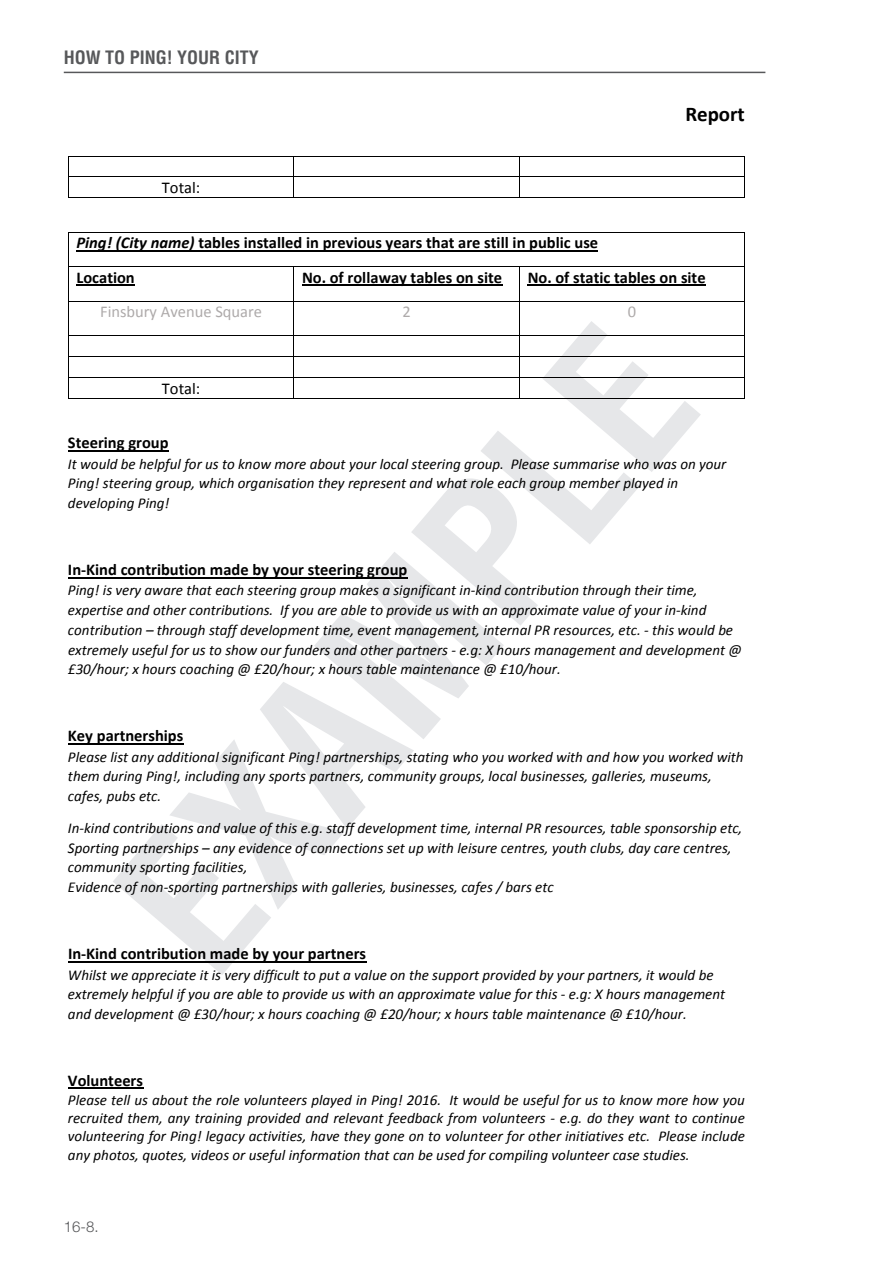
<style>
.page{position:relative;width:893px;height:1263px;background:#fff}
.page>*{position:absolute;margin:0;border:0;box-sizing:border-box;transform-origin:0 0}
.t1{font:700 21px "Calibri";color:#000}
.t2{font:700 condensed 18px "Helvetica CE";color:#57585a}
.t3{font:700 16.5px/34.5px "Calibri";color:#000}
.t4{font:16.5px "Calibri";color:#aeaaaa}
.t5{font:16.5px "Calibri";color:#000}
.t6{font:italic 15px/19.8px "Calibri";color:#000}
.t7{font:300 15px "Helvetica Neue LT Std";color:#57585a}
.s1{font-style:italic}
</style>
<div class="page">
<hr style="left:64px;top:72px;width:701px;height:1px;background:#57585a">
<svg style="left:113px;top:321px;width:588px;height:654px"></svg>
<hr style="left:69px;top:156px;width:225px;height:1px;background:#000">
<hr style="left:294px;top:156px;width:225px;height:1px;background:#000">
<hr style="left:520px;top:156px;width:224px;height:1px;background:#000">
<hr style="left:69px;top:177px;width:225px;height:1px;background:#000">
<hr style="left:294px;top:177px;width:225px;height:1px;background:#000">
<hr style="left:520px;top:177px;width:224px;height:1px;background:#000">
<svg style="left:68px;top:156px;width:1px;height:42px"></svg>
<hr style="left:69px;top:198px;width:225px;height:1px;background:#000">
<hr style="left:294px;top:198px;width:225px;height:1px;background:#000">
<svg style="left:519px;top:156px;width:1px;height:42px"></svg>
<hr style="left:520px;top:198px;width:224px;height:1px;background:#000">
<svg style="left:744px;top:156px;width:1px;height:42px"></svg>
<hr style="left:76px;top:250px;width:522px;height:1px;background:#000">
<hr style="left:69px;top:232px;width:675px;height:1px;background:#000">
<hr style="left:68px;top:233px;width:1px;height:33px;background:#000">
<hr style="left:744px;top:233px;width:1px;height:33px;background:#000">
<hr style="left:76px;top:285px;width:59px;height:1px;background:#000">
<hr style="left:302px;top:285px;width:200px;height:1px;background:#000">
<hr style="left:528px;top:285px;width:178px;height:1px;background:#000">
<hr style="left:69px;top:266px;width:225px;height:1px;background:#000">
<hr style="left:294px;top:266px;width:225px;height:1px;background:#000">
<hr style="left:520px;top:266px;width:224px;height:1px;background:#000">
<hr style="left:68px;top:267px;width:1px;height:34px;background:#000">
<hr style="left:294px;top:267px;width:1px;height:34px;background:#000">
<hr style="left:519px;top:267px;width:1px;height:34px;background:#000">
<hr style="left:744px;top:267px;width:1px;height:34px;background:#000">
<hr style="left:69px;top:301px;width:225px;height:1px;background:#000">
<hr style="left:294px;top:301px;width:225px;height:1px;background:#000">
<hr style="left:520px;top:301px;width:224px;height:1px;background:#000">
<hr style="left:68px;top:302px;width:1px;height:33px;background:#000">
<hr style="left:294px;top:302px;width:1px;height:33px;background:#000">
<hr style="left:519px;top:302px;width:1px;height:33px;background:#000">
<hr style="left:744px;top:302px;width:1px;height:33px;background:#000">
<hr style="left:69px;top:335px;width:225px;height:1px;background:#000">
<hr style="left:294px;top:335px;width:225px;height:1px;background:#000">
<hr style="left:520px;top:335px;width:224px;height:1px;background:#000">
<hr style="left:69px;top:356px;width:225px;height:1px;background:#000">
<hr style="left:294px;top:356px;width:225px;height:1px;background:#000">
<hr style="left:520px;top:356px;width:224px;height:1px;background:#000">
<hr style="left:69px;top:377px;width:225px;height:1px;background:#000">
<hr style="left:294px;top:377px;width:225px;height:1px;background:#000">
<hr style="left:520px;top:377px;width:224px;height:1px;background:#000">
<svg style="left:68px;top:335px;width:1px;height:64px"></svg>
<hr style="left:69px;top:398px;width:225px;height:1px;background:#000">
<svg style="left:294px;top:336px;width:1px;height:62px"></svg>
<hr style="left:294px;top:398px;width:225px;height:1px;background:#000">
<svg style="left:519px;top:335px;width:1px;height:64px"></svg>
<hr style="left:520px;top:398px;width:224px;height:1px;background:#000">
<svg style="left:744px;top:335px;width:1px;height:64px"></svg>
<hr style="left:68px;top:450px;width:101px;height:1px;background:#000">
<hr style="left:68px;top:577px;width:339px;height:1px;background:#000">
<hr style="left:68px;top:743px;width:115px;height:1px;background:#000">
<hr style="left:68px;top:961px;width:298px;height:1px;background:#000">
<hr style="left:68px;top:1088px;width:75px;height:1px;background:#000">
<p class="t2" style="left:64px;top:46px;width:197px">HOW TO PING! YOUR CITY</p>
<p class="t5" style="left:162px;top:177px;width:40px">Total:</p>
<p class="t1" style="left:685px;top:100px;width:61px">Report</p>
<p class="t3" style="left:76px;top:226px;width:523px"><span class="s1">Ping! (City name)</span> tables installed in previous years that are still in public use<br>Location</p>
<p class="t3" style="left:302px;top:260px;width:202px">No. of rollaway tables on site</p>
<p class="t3" style="left:528px;top:260px;width:180px">No. of static tables on site</p>
<p class="t4" style="left:100px;top:301px;width:163px">Finsbury Avenue Square</p>
<p class="t4" style="left:403px;top:301px;width:10px">2</p>
<p class="t4" style="left:628px;top:301px;width:10px">0</p>
<p class="t5" style="left:162px;top:378px;width:40px">Total:</p>
<p class="t3" style="left:68px;top:426px;width:102px">Steering group</p>
<p class="t6" style="left:68px;top:453px;width:660px">It would be helpful for us to know more about your local steering group. Please summarise who was on your<br>Ping! steering group, which organisation they represent and what role each group member played in developing Ping!</p>
<p class="t3" style="left:68px;top:552px;width:341px">In-Kind contribution made by your steering group</p>
<p class="t6" style="left:68px;top:580px;width:676px">Ping! is very aware that each steering group makes a significant in-kind contribution through their time, expertise and other contributions. If you are able to provide us with an approximate value of your in-kind contribution – through staff development time, event management, internal PR resources, etc. - this would be extremely useful for us to show our funders and other partners - e.g: X hours management and development @ £30/hour; x hours coaching @ £20/hour; x hours table maintenance @ £10/hour.</p>
<p class="t3" style="left:68px;top:719px;width:117px">Key partnerships</p>
<p class="t6" style="left:68px;top:746px;width:677px">Please list any additional significant Ping! partnerships, stating who you worked with and how you worked with them during Ping!, including any sports partners, community groups, local businesses, galleries, museums, cafes, pubs etc.</p>
<p class="t6" style="left:68px;top:817px;width:676px">In-kind contributions and value of this e.g. staff development time, internal PR resources, table sponsorship etc, Sporting partnerships – any evidence of connections set up with leisure centres, youth clubs, day care centres, community sporting facilities,<br>Evidence of non-sporting partnerships with galleries, businesses, cafes / bars etc</p>
<p class="t3" style="left:68px;top:936px;width:300px">In-Kind contribution made by your partners</p>
<p class="t6" style="left:68px;top:964px;width:659px">Whilst we appreciate it is very difficult to put a value on the support provided by your partners, it would be extremely helpful if you are able to provide us with an approximate value for this - e.g: X hours management and development @ £30/hour; x hours coaching @ £20/hour; x hours table maintenance @ £10/hour.</p>
<p class="t3" style="left:68px;top:1063px;width:77px">Volunteers</p>
<p class="t6" style="left:68px;top:1090px;width:678px;line-height:18.3px;text-align:justify">Please tell us about the role volunteers played in Ping! 2016. It would be useful for us to know more how you recruited them, any training provided and relevant feedback from volunteers - e.g. do they want to continue volunteering for Ping! legacy activities, have they gone on to volunteer for other initiatives etc. Please include any photos, quotes, videos or useful information that can be used for compiling volunteer case studies.</p>
<p class="t7" style="left:64px;top:1218px;width:36px">16-8.</p>
</div>
